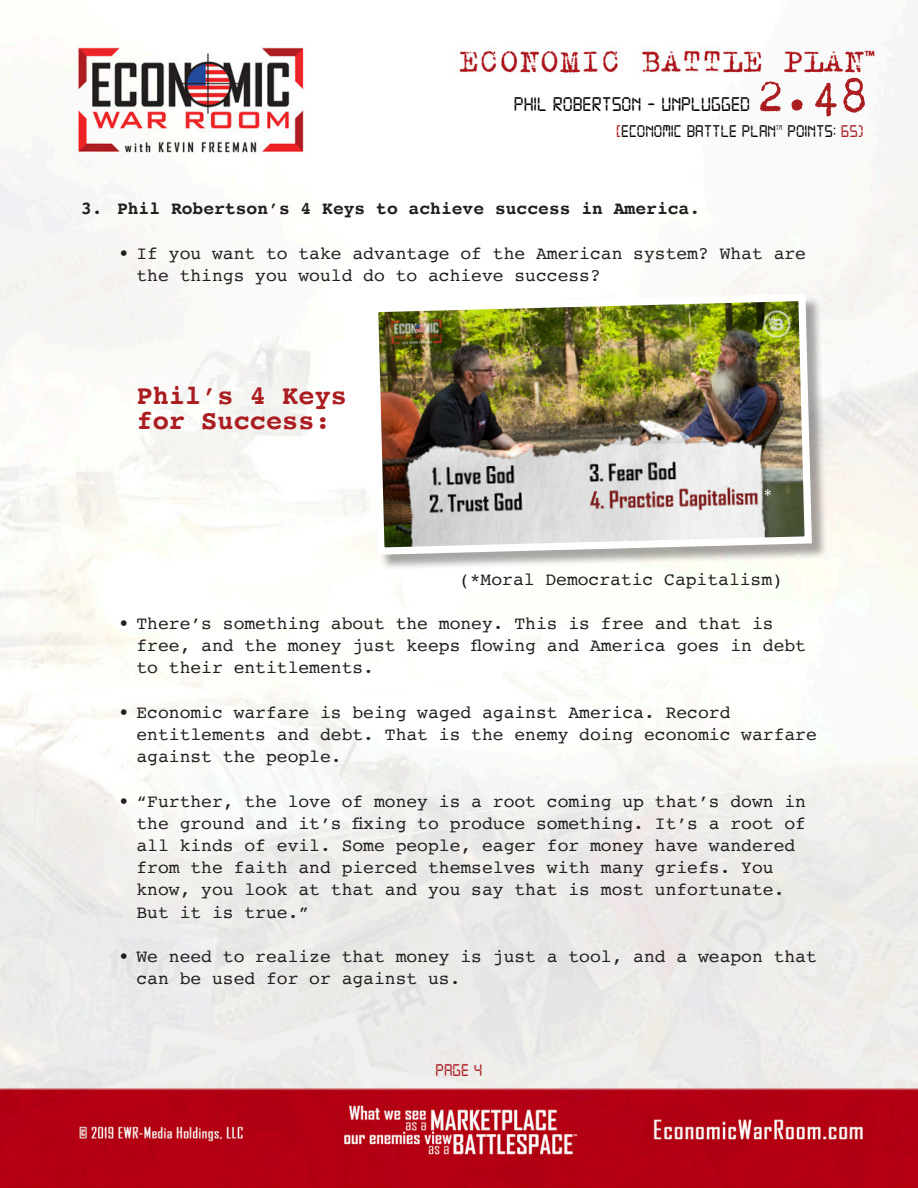
<style>
.page{position:relative;width:918px;height:1188px;background:#fff}
.page>*{position:absolute;margin:0;border:0;box-sizing:border-box;transform-origin:0 0}
.t1{font:51px "Trixie";color:#aa1e21}
.Main_Body{font:700 27px/25.2px "Courier";color:#aa1e21}
.t2{font:21px "Digital 7";color:#080302}
.Main_Body-2{font:18px/22.2px "Courier";color:#231f20}
.Main_Body-3{font:700 18px "Courier";color:#231f20}
.t3{font:18px "Digital 7";color:#080302}
.t4{font:18px "Digital 7";color:#aa1e21}
.t5{font:7.05px "Digital 7";color:#080302}
.s1{color:#aa1e21}
</style>
<div class="page">
<img style="left:0;top:35px;width:918px;height:1153px">
<div style="left:373px;top:296px;width:455px;height:275px;background:#231f20;opacity:.4"></div>
<img style="left:367px;top:290px;width:449px;height:268px">
<svg style="left:765px;top:489px;width:6px;height:7px"></svg>
<h1 class="t1" style="left:756px;top:62px;width:114px">2.48</h1>
<p class="t3" style="left:616px;top:123px;width:161px"><span class="s1">[</span>ECONOMIC BATTLE PLAN</p>
<p class="t5" style="left:776px;top:124px;width:8px">TM</p>
<p class="t3" style="left:788px;top:123px;width:78px">POINTS: <span class="s1">65)</span></p>
<p class="t2" style="left:514px;top:95px;width:238px">PHIL ROBERTSON - UNPLUGGED</p>
<p class="Main_Body-3" style="left:81px;top:194px;width:621px">3. Phil Robertson’s 4 Keys to achieve success in America.</p>
<p class="Main_Body-2" style="left:136px;top:242px;width:671px;text-indent:-18px">• If you want to take advantage of the American system? What are the things you would do to achieve success?</p>
<p class="Main_Body" style="left:136px;top:382px;width:212px">Phil’s 4 Keys for Success:</p>
<p class="Main_Body-2" style="left:459px;top:567px;width:326px">(*Moral Democratic Capitalism)</p>
<p class="Main_Body-2" style="left:136px;top:612px;width:671px;text-indent:-18px">• There’s something about the money. This is free and that is free, and the money just keeps flowing and America goes in debt to their entitlements.</p>
<p class="Main_Body-2" style="left:136px;top:701px;width:682px;text-indent:-18px">• Economic warfare is being waged against America. Record entitlements and debt. That is the enemy doing economic warfare against the people.</p>
<p class="Main_Body-2" style="left:136px;top:789px;width:671px;text-indent:-18px">• “Further, the love of money is a root coming up that’s down in the ground and it’s fixing to produce something. It’s a root of all kinds of evil. Some people, eager for money have wandered from the faith and pierced themselves with many griefs. You know, you look at that and you say that is most unfortunate.<br>But it is true.”</p>
<p class="Main_Body-2" style="left:136px;top:945px;width:682px;text-indent:-18px">• We need to realize that money is just a tool, and a weapon that can be used for or against us.</p>
<p class="t4" style="left:436px;top:1062px;width:48px">PAGE 4</p>
</div>
